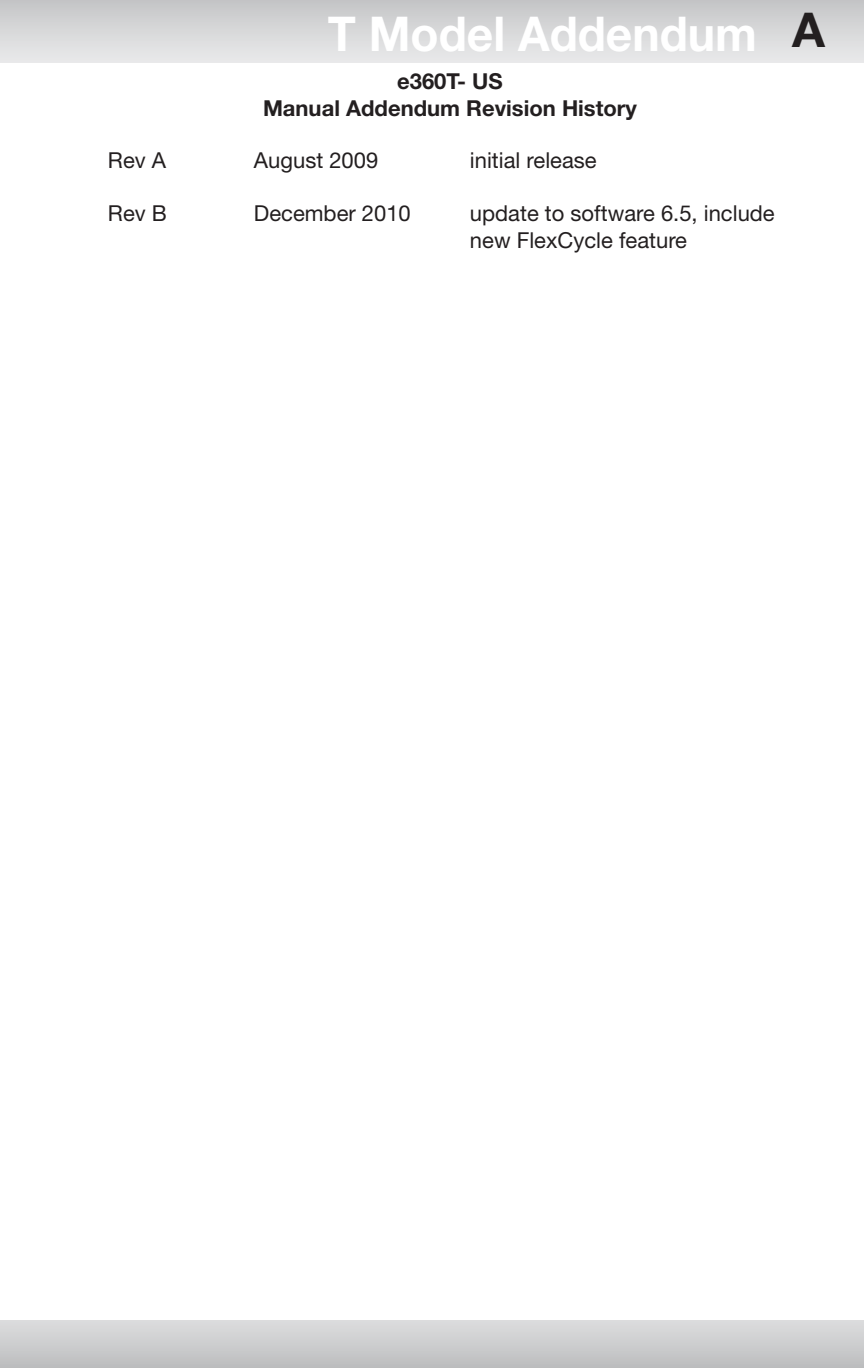
<style>
.page{position:relative;width:864px;height:1368px;background:#fff}
.page>*{position:absolute;margin:0;border:0;box-sizing:border-box;transform-origin:0 0}
.t1{font:700 48px "Helvetica Neue";color:#fff;scale:.96 1}
.t2{font:22px/26.4px "Helvetica Neue";color:#231f20}
.t3{font:700 22px/26.4px "Helvetica Neue";color:#231f20;text-align:center}
.s1{color:#231f20}
</style>
<div class="page">
<div style="left:0;top:0;width:864px;height:62px;background:linear-gradient(to bottom,#c5c6c7,#e9e9ea)"></div>
<div style="left:0;top:1320px;width:864px;height:48px;background:linear-gradient(to bottom,#ddddde,#bdbebf)"></div>
<h1 class="t1" style="left:328px;top:4px;width:519px">T Model Addendum <span class="s1">A</span></h1>
<p class="t3" style="left:263px;top:68px;width:375px">e360T- US<br>Manual Addendum Revision History</p>
<p class="t2" style="left:108px;top:147px;width:60px">Rev A</p>
<p class="t2" style="left:254px;top:147px;width:126px">August 2009</p>
<p class="t2" style="left:470px;top:147px;width:128px">initial release</p>
<p class="t2" style="left:108px;top:200px;width:61px">Rev B</p>
<p class="t2" style="left:254px;top:200px;width:158px">December 2010</p>
<p class="t2" style="left:470px;top:200px;width:306px">update to software 6.5, include new FlexCycle feature</p>
</div>
